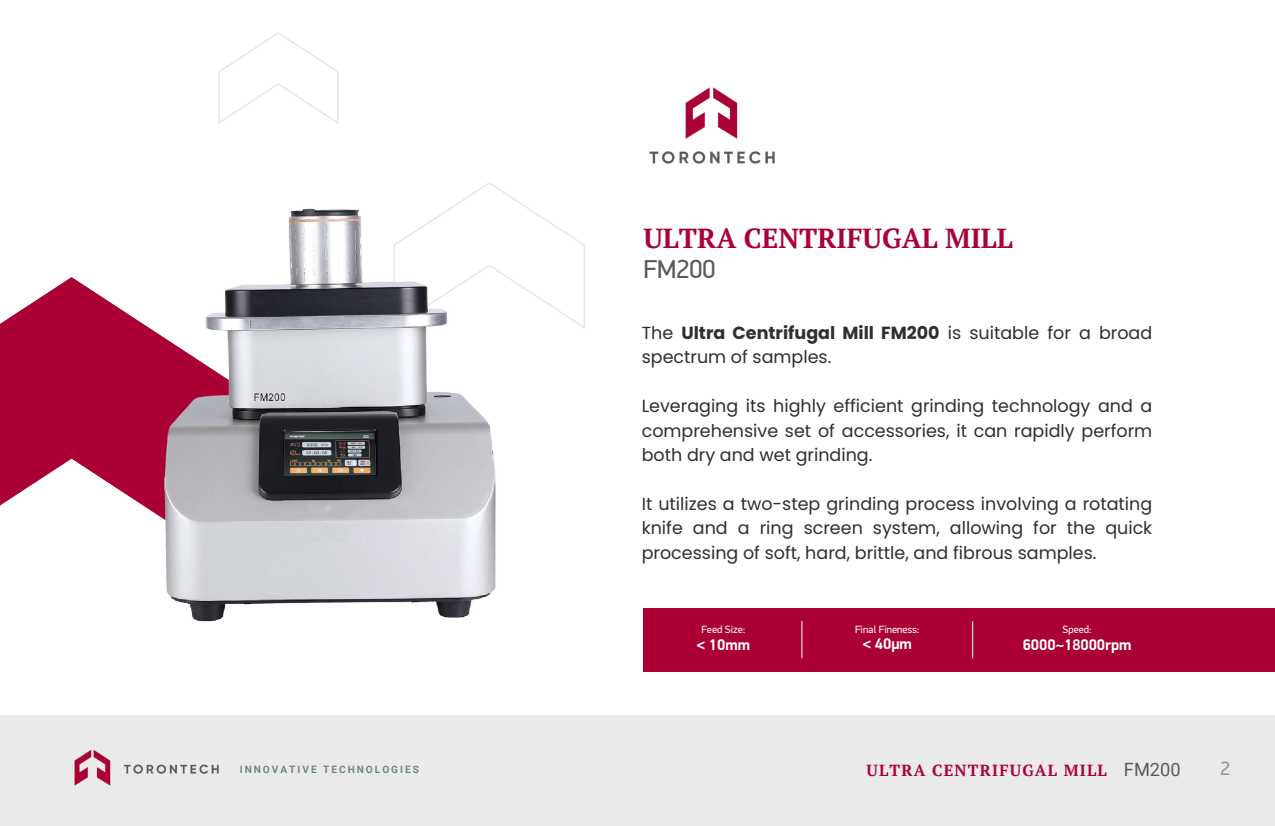
<style>
.page{position:relative;width:1275px;height:826px;background:#fff}
.page>*{position:absolute;margin:0;border:0;box-sizing:border-box;transform-origin:0 0}
.t1{font:700 27.45px "PT Serif";color:#ab0033}
.t2{font:25.95px "PF Din Display Pro";color:#58595b}
.t3{font:19.2px "PF Din Display Pro";color:#949494}
.t4{font:17.5px/24.4px "Poppins";color:#302e30;text-align:justify}
.t5{font:700 16px "PT Serif";letter-spacing:.075em;color:#ab0033}
.t6{font:700 15.5px "PF Din Display Pro";color:#fff}
.t7{font:10.5px "PF Din Display Pro";color:#fff}
.t8{font:700 10.15px "Roboto";letter-spacing:.19em;color:#6f8488}
.s1{font-weight:700}
.s2{font-family:"Roboto";font-weight:400;font-size:18.3px;color:#58595b}
</style>
<div class="page">
<div style="left:643px;top:607px;width:632px;height:64px;background:#ab0033"></div>
<div style="left:0;top:715px;width:1275px;height:110px;background:#ebeaeb"></div>
<img style="left:74px;top:750px;width:37px;height:36px">
<img style="left:123px;top:764px;width:96px;height:10px">
<img style="left:649px;top:87px;width:126px;height:77px">
<hr style="left:802px;top:621px;width:1px;height:36px;background:#fff">
<hr style="left:972px;top:621px;width:1px;height:36px;background:#fff">
<svg style="left:0;top:297px;width:41px;height:209px;fill:#ab0033"></svg>
<svg style="left:218px;top:32px;width:121px;height:92px"></svg>
<img style="left:41px;top:182px;width:544px;height:440px">
<h1 class="t1" style="left:643px;top:219px;width:371px">ULTRA CENTRIFUGAL MILL</h1>
<h2 class="t2" style="left:643px;top:258px;width:74px">FM200</h2>
<p class="t4" style="left:642px;top:320px;width:512px">The <span class="s1">Ultra Centrifugal Mill FM200</span> is suitable for a broad spectrum of samples.</p>
<p class="t4" style="left:642px;top:393px;width:512px">Leveraging its highly efficient grinding technology and a comprehensive set of accessories, it can rapidly perform both dry and wet grinding.</p>
<p class="t4" style="left:642px;top:491px;width:512px">It utilizes a two-step grinding process involving a rotating knife and a ring screen system, allowing for the quick processing of soft, hard, brittle, and fibrous samples.</p>
<p class="t7" style="left:701px;top:624px;width:46px">Feed Size:</p>
<p class="t6" style="left:697px;top:637px;width:55px">&lt; 10mm</p>
<p class="t7" style="left:855px;top:624px;width:66px">Final Fineness:</p>
<p class="t6" style="left:863px;top:637px;width:51px">&lt; 40μm</p>
<p class="t7" style="left:1063px;top:624px;width:31px">Speed:</p>
<p class="t6" style="left:1023px;top:637px;width:110px">6000~18000rpm</p>
<p class="t8" style="left:240px;top:762px;width:181px">INNOVATIVE TECHNOLOGIES</p>
<p class="t5" style="left:866px;top:758px;width:316px">ULTRA CENTRIFUGAL MILL <span class="s2">FM200</span></p>
<p class="t3" style="left:1221px;top:760px;width:11px">2</p>
</div>
